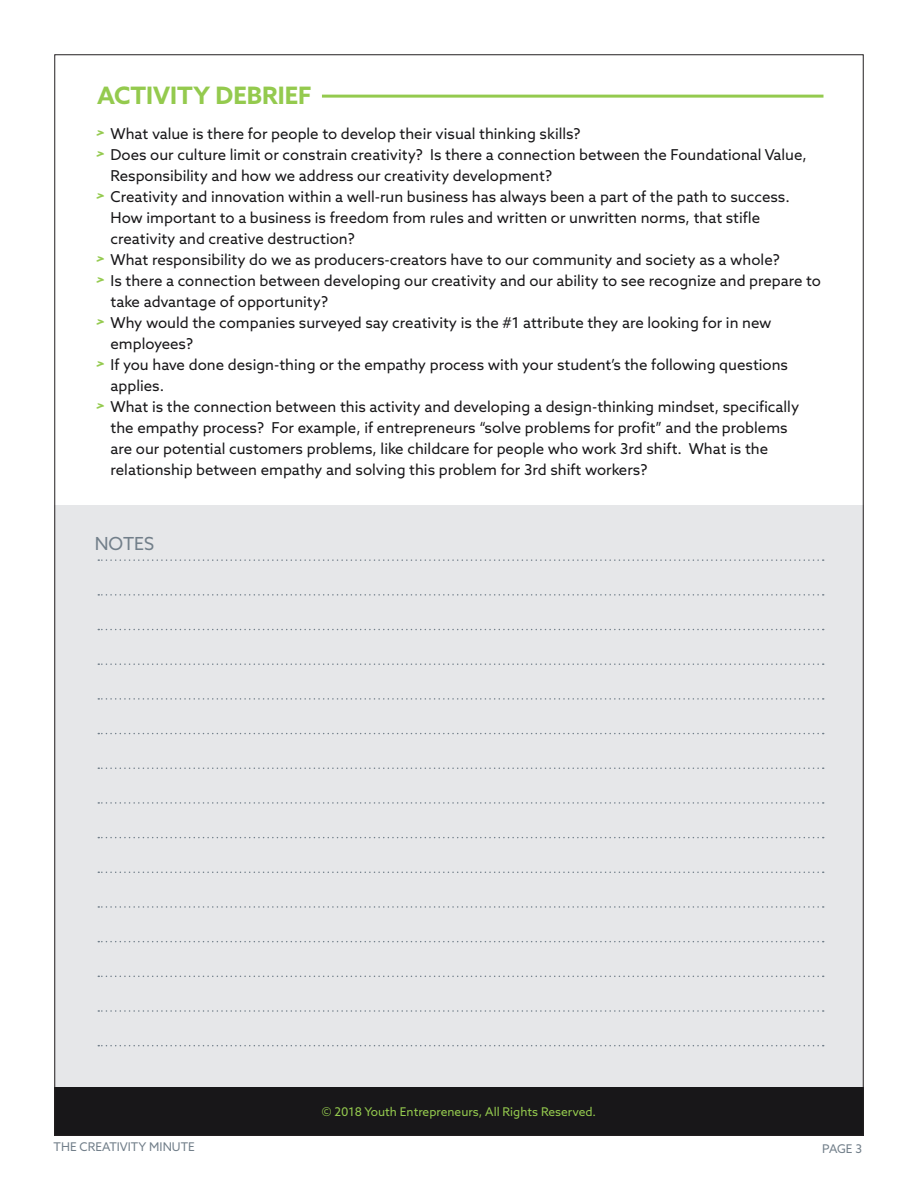
<style>
.page{position:relative;width:918px;height:1188px;background:#fff}
.page>*{position:absolute;margin:0;border:0;box-sizing:border-box;transform-origin:0 0}
.Subhead{font:700 24px "Azo Sans";color:#94ca4e}
.Subhead_-_Bold{font:18px "Azo Sans";color:#727f8a}
.t1{font:15px/21px "Azo Sans";color:#181719}
.Copyright_Informatio{font:12px "Azo Sans";color:#94ca4e}
.Copyright_Informatio-2{font:12px "Azo Sans";color:#727f8a}
</style>
<div class="page">
<div style="left:54px;top:505px;width:810px;height:583px;background:#e6e7e9"></div>
<svg style="left:98px;top:559px;width:726px;height:2px"></svg>
<svg style="left:98px;top:837px;width:726px;height:1px"></svg>
<svg style="left:98px;top:698px;width:726px;height:2px"></svg>
<svg style="left:98px;top:976px;width:726px;height:1px"></svg>
<svg style="left:98px;top:629px;width:726px;height:1px"></svg>
<svg style="left:98px;top:906px;width:726px;height:2px"></svg>
<svg style="left:98px;top:768px;width:726px;height:1px"></svg>
<svg style="left:98px;top:1045px;width:726px;height:1px"></svg>
<svg style="left:98px;top:594px;width:726px;height:2px"></svg>
<svg style="left:98px;top:872px;width:726px;height:1px"></svg>
<svg style="left:98px;top:733px;width:726px;height:1px"></svg>
<svg style="left:98px;top:1010px;width:726px;height:2px"></svg>
<svg style="left:98px;top:663px;width:726px;height:2px"></svg>
<svg style="left:98px;top:941px;width:726px;height:1px"></svg>
<svg style="left:98px;top:802px;width:726px;height:2px"></svg>
<div style="left:54px;top:1088px;width:810px;height:48px;background:#181719"></div>
<hr style="left:322px;top:95px;width:501px;height:3px;background:#94ca4e">
<p class="Subhead" style="left:97px;top:80px;width:216px">ACTIVITY DEBRIEF</p>
<p class="t1" style="left:97px;top:123px;width:485px"><sup>&gt;</sup> What value is there for people to develop their visual thinking skills?</p>
<p class="t1" style="left:111px;top:144px;width:698px;text-indent:-14px"><sup>&gt;</sup> Does our culture limit or constrain creativity? Is there a connection between the Foundational Value,<br>Responsibility and how we address our creativity development?</p>
<p class="t1" style="left:111px;top:186px;width:681px;text-indent:-14px"><sup>&gt;</sup> Creativity and innovation within a well-run business has always been a part of the path to success.<br>How important to a business is freedom from rules and written or unwritten norms, that stifle creativity and creative destruction?</p>
<p class="t1" style="left:97px;top:249px;width:684px"><sup>&gt;</sup> What responsibility do we as producers-creators have to our community and society as a whole?</p>
<p class="t1" style="left:111px;top:270px;width:712px;text-indent:-14px"><sup>&gt;</sup> Is there a connection between developing our creativity and our ability to see recognize and prepare to take advantage of opportunity?</p>
<p class="t1" style="left:111px;top:312px;width:663px;text-indent:-14px"><sup>&gt;</sup> Why would the companies surveyed say creativity is the #1 attribute they are looking for in new employees?</p>
<p class="t1" style="left:111px;top:354px;width:679px;text-indent:-14px"><sup>&gt;</sup> If you have done design-thing or the empathy process with your student’s the following questions applies.</p>
<p class="t1" style="left:111px;top:396px;width:690px;text-indent:-14px"><sup>&gt;</sup> What is the connection between this activity and developing a design-thinking mindset, specifically the empathy process? For example, if entrepreneurs “solve problems for profit” and the problems are our potential customers problems, like childcare for people who work 3rd shift. What is the relationship between empathy and solving this problem for 3rd shift workers?</p>
<p class="Subhead_-_Bold" style="left:95px;top:531px;width:61px">NOTES</p>
<p class="Copyright_Informatio" style="left:322px;top:1104px;width:276px">© 2018 Youth Entrepreneurs, All Rights Reserved.</p>
<p class="Copyright_Informatio-2" style="left:54px;top:1139px;width:143px">THE CREATIVITY MINUTE</p>
<p class="Copyright_Informatio-2" style="left:822px;top:1141px;width:42px">PAGE 3</p>
</div>
